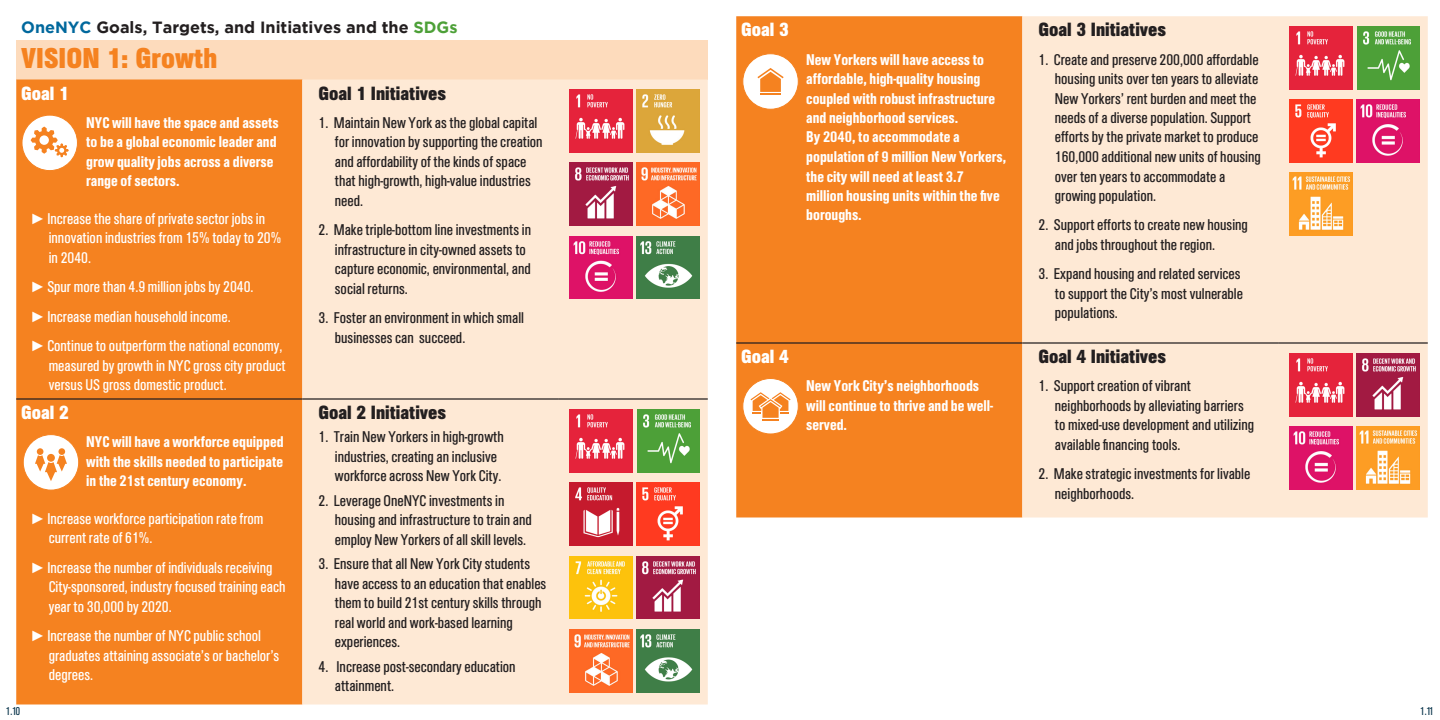
<style>
.page{position:relative;width:1440px;height:720px;background:#fff}
.page>*{position:absolute;margin:0;border:0;box-sizing:border-box;transform-origin:0 0}
.t1{font:30px "Akzidenz Buch Condensed Bold";color:#f58220}
.t2{font:20px "Akzidenz Buch Condensed Bold";color:#231f20}
.t3{font:20px "Akzidenz Buch Condensed Bold";color:#fff}
.t4{font:16.25px/19.5px "Akzidenz Buch Condensed Regular";color:#231f20}
.t5{font:16.25px/19.5px "Akzidenz Buch Condensed Regular";color:#fff}
.t6{font:16.25px/19.5px "Akzidenz Buch Condensed Medium";color:#fff}
.t7{font:700 16.25px "Gotham";color:#231f20}
.t8{font:condensed 11.25px "Akzidenz Grotesk BE";color:#0b364d}
.s1{color:#00689d}
.s2{color:#4da038}
.s3{font-family:"Arial Narrow";font-weight:700;font-size:15px}
</style>
<div class="page">
<div style="left:16px;top:41px;width:692px;height:39px;background:#fddbbc"></div>
<div style="left:16px;top:79px;width:286px;height:626px;background:#f58220"></div>
<div style="left:302px;top:79px;width:406px;height:626px;background:#fee9d5"></div>
<hr style="left:16px;top:398px;width:286px;height:2px;background:#231f20">
<hr style="left:302px;top:398px;width:257px;height:2px;background:#231f20">
<hr style="left:559px;top:398px;width:149px;height:2px;background:#231f20">
<img style="left:570px;top:90px;width:62px;height:63px">
<img style="left:637px;top:90px;width:62px;height:63px">
<img style="left:570px;top:163px;width:62px;height:63px">
<img style="left:637px;top:163px;width:62px;height:63px">
<img style="left:570px;top:236px;width:62px;height:63px">
<img style="left:637px;top:236px;width:62px;height:63px">
<img style="left:570px;top:409px;width:62px;height:63px">
<img style="left:637px;top:410px;width:62px;height:62px">
<img style="left:569px;top:482px;width:64px;height:64px">
<img style="left:637px;top:483px;width:62px;height:62px">
<img style="left:570px;top:556px;width:62px;height:63px">
<img style="left:637px;top:556px;width:62px;height:63px">
<img style="left:570px;top:629px;width:62px;height:63px">
<img style="left:637px;top:629px;width:62px;height:63px">
<div style="left:22px;top:115px;width:55px;height:56px;background:#fff;border-radius:50%"></div>
<div style="left:22px;top:115px;width:56px;height:56px;border:1px solid #f58220;border-radius:50%"></div>
<svg style="left:31px;top:127px;width:38px;height:30px"></svg>
<div style="left:23px;top:435px;width:56px;height:55px;background:#fff;border-radius:50%"></div>
<div style="left:23px;top:434px;width:56px;height:56px;border:1px solid #f58220;border-radius:50%"></div>
<div style="left:37px;top:448px;width:6px;height:7px;background:#f58220;border-radius:50%"></div>
<div style="left:58px;top:448px;width:7px;height:7px;background:#f58220;border-radius:50%"></div>
<svg style="left:35px;top:455px;width:32px;height:26px"></svg>
<div style="left:736px;top:16px;width:286px;height:502px;background:#f58220"></div>
<div style="left:1022px;top:16px;width:406px;height:502px;background:#fee9d5"></div>
<hr style="left:736px;top:342px;width:286px;height:2px;background:#231f20">
<hr style="left:1022px;top:342px;width:257px;height:2px;background:#231f20">
<hr style="left:1279px;top:342px;width:149px;height:2px;background:#231f20">
<img style="left:1290px;top:26px;width:62px;height:63px">
<img style="left:1357px;top:27px;width:62px;height:62px">
<img style="left:1290px;top:100px;width:62px;height:62px">
<img style="left:1357px;top:100px;width:62px;height:62px">
<img style="left:1290px;top:173px;width:62px;height:63px">
<img style="left:1290px;top:353px;width:62px;height:63px">
<img style="left:1357px;top:353px;width:62px;height:63px">
<img style="left:1290px;top:426px;width:62px;height:63px">
<img style="left:1357px;top:426px;width:62px;height:63px">
<div style="left:743px;top:54px;width:55px;height:55px;background:#fff;border-radius:50%"></div>
<div style="left:742px;top:53px;width:57px;height:57px;border:1px solid #f58220;border-radius:50%"></div>
<svg style="left:757px;top:68px;width:27px;height:27px"></svg>
<div style="left:743px;top:379px;width:55px;height:55px;background:#fff;border-radius:50%"></div>
<div style="left:742px;top:378px;width:57px;height:56px;border:1px solid #f58220;border-radius:50%"></div>
<svg style="left:751px;top:392px;width:40px;height:28px"></svg>
<p class="t7" style="left:21px;top:18px;width:438px"><span class="s1">OneNYC</span> Goals, Targets, and Initiatives and the <span class="s2">SDGs</span></p>
<h1 class="t1" style="left:21px;top:40px;width:197px">VISION 1: Growth</h1>
<p class="t3" style="left:21px;top:81px;width:49px">Goal 1</p>
<p class="t6" style="left:86px;top:113px;width:194px">NYC will have the space and assets to be a global economic leader and grow quality jobs across a diverse range of sectors.</p>
<p class="t5" style="left:49px;top:209px;width:234px;text-indent:-16px"><span class="s3">►</span>Increase the share of private sector jobs in innovation industries from 15% today to 20% in 2040.</p>
<p class="t5" style="left:32px;top:272px;width:251px;line-height:29.5px"><span class="s3">►</span>Spur more than 4.9 million jobs by 2040. <span class="s3">►</span>Increase median household income. <span class="s3">►</span>Continue to outperform the national economy,</p>
<p class="t5" style="left:49px;top:356px;width:238px">measured by growth in NYC gross city product versus US gross domestic product.</p>
<p class="t2" style="left:319px;top:81px;width:129px">Goal 1 Initiatives</p>
<p class="t4" style="left:335px;top:113px;width:209px;text-indent:-16px">1. Maintain New York as the global capital for innovation by supporting the creation and affordability of the kinds of space that high-growth, high-value industries need.</p>
<p class="t4" style="left:335px;top:220px;width:198px;text-indent:-16px">2. Make triple-bottom line investments in infrastructure in city-owned assets to capture economic, environmental, and social returns.</p>
<p class="t4" style="left:335px;top:308px;width:191px;text-indent:-16px">3. Foster an environment in which small businesses can succeed.</p>
<p class="t3" style="left:21px;top:400px;width:49px">Goal 2</p>
<p class="t6" style="left:86px;top:432px;width:199px;text-align:justify">NYC will have a workforce equipped with the skills needed to participate in the 21st century economy.</p>
<p class="t5" style="left:49px;top:509px;width:216px;text-indent:-16px"><span class="s3">►</span>Increase workforce participation rate from current rate of 61%.</p>
<p class="t5" style="left:49px;top:558px;width:238px;text-indent:-16px"><span class="s3">►</span>Increase the number of individuals receiving<br>City-sponsored, industry focused training each year to 30,000 by 2020.</p>
<p class="t5" style="left:49px;top:626px;width:232px;text-indent:-16px"><span class="s3">►</span>Increase the number of NYC public school graduates attaining associate’s or bachelor’s degrees.</p>
<p class="t2" style="left:319px;top:400px;width:129px">Goal 2 Initiatives</p>
<p class="t4" style="left:335px;top:427px;width:170px;text-indent:-16px">1. Train New Yorkers in high-growth industries, creating an inclusive workforce across New York City.</p>
<p class="t4" style="left:335px;top:491px;width:198px;text-indent:-16px">2. Leverage OneNYC investments in housing and infrastructure to train and employ New Yorkers of all skill levels.</p>
<p class="t4" style="left:335px;top:554px;width:213px;text-indent:-16px">3. Ensure that all New York City students have access to an education that enables them to build 21st century skills through real world and work-based learning experiences.</p>
<p class="t4" style="left:335px;top:657px;width:182px;text-indent:-16px">4. Increase post-secondary education attainment.</p>
<p class="t3" style="left:741px;top:18px;width:49px">Goal 3</p>
<p class="t6" style="left:806px;top:50px;width:201px">New Yorkers will have access to affordable, high-quality housing coupled with robust infrastructure and neighborhood services.<br>By 2040, to accommodate a population of 9 million New Yorkers, the city will need at least 3.7<br>million housing units within the five boroughs.</p>
<p class="t3" style="left:741px;top:344px;width:49px">Goal 4</p>
<p class="t6" style="left:806px;top:376px;width:189px">New York City’s neighborhoods will continue to thrive and be well&shy;served.</p>
<p class="t2" style="left:1039px;top:18px;width:129px">Goal 3 Initiatives</p>
<p class="t4" style="left:1055px;top:49px;width:207px;text-indent:-16px">1. Create and preserve 200,000 affordable housing units over ten years to alleviate New Yorkers’ rent burden and meet the needs of a diverse population. Support efforts by the private market to produce 160,000 additional new units of housing over ten years to accommodate a growing population.</p>
<p class="t4" style="left:1055px;top:215px;width:195px;text-indent:-16px">2. Support efforts to create new housing and jobs throughout the region.</p>
<p class="t4" style="left:1055px;top:264px;width:190px;text-indent:-16px">3. Expand housing and related services to support the City’s most vulnerable populations.</p>
<p class="t2" style="left:1039px;top:344px;width:129px">Goal 4 Initiatives</p>
<p class="t4" style="left:1055px;top:376px;width:201px;text-indent:-16px">1. Support creation of vibrant neighborhoods by alleviating barriers to mixed-use development and utilizing available financing tools.</p>
<p class="t4" style="left:1055px;top:464px;width:197px;text-indent:-16px">2. Make strategic investments for livable neighborhoods.</p>
<p class="t8" style="left:6px;top:705px;width:15px">1.10</p>
<p class="t8" style="left:1421px;top:705px;width:15px">1.11</p>
</div>
